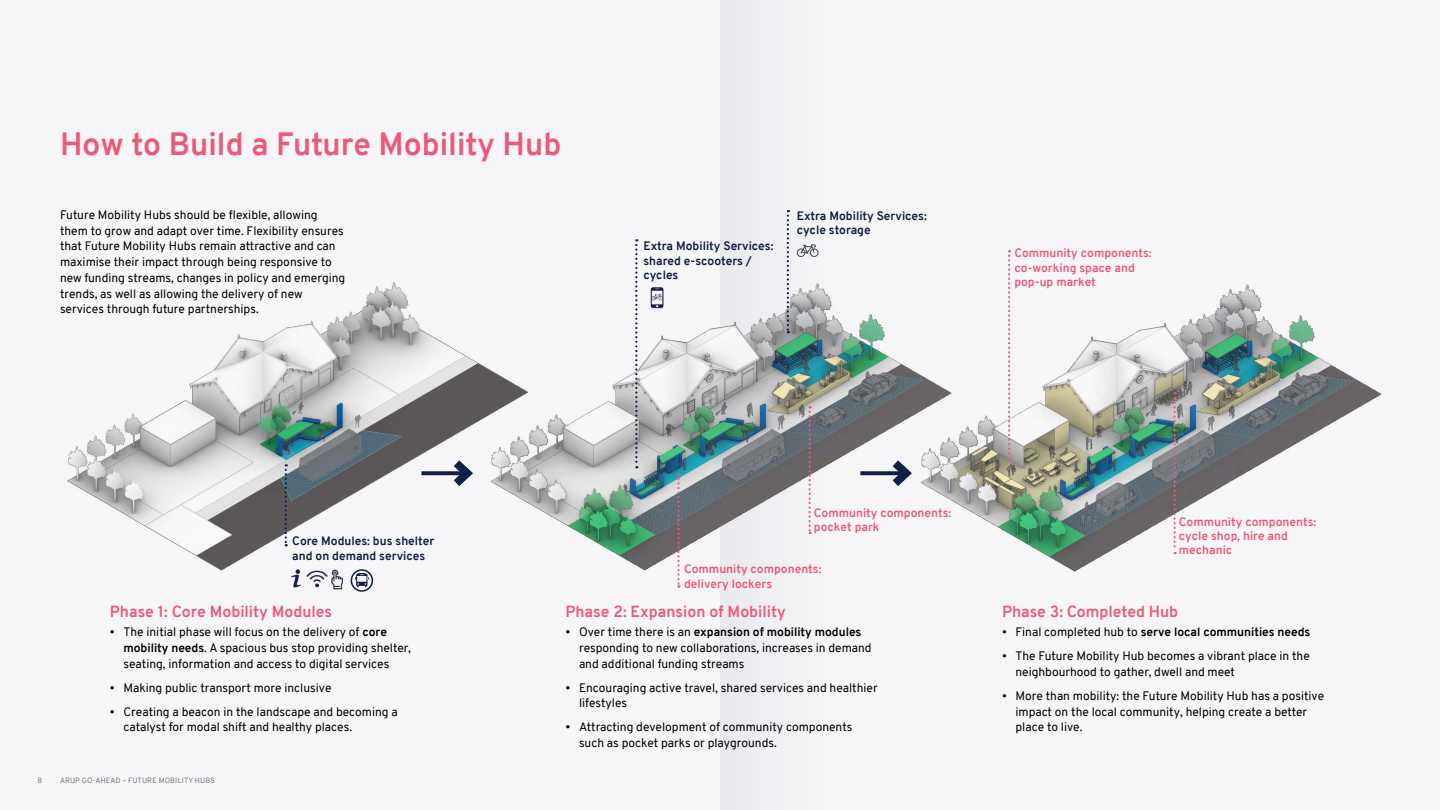
<style>
.page{position:relative;width:1440px;height:810px;background:#f6f6f8}
.page>*{position:absolute;margin:0;border:0;box-sizing:border-box;transform-origin:0 0}
.t1{font:700 31.5px "Overpass";color:#eb5a7b}
.t2{font:700 15.75px "Overpass";color:#eb5a7b}
.t3{font:12px/15.8px "Overpass";color:#000}
.t4{font:700 12px/14.4px "Overpass";color:#eb5a7b}
.t5{font:700 12px/14.4px "Overpass";color:#101f44}
.t6{font:700 12px "Overpass";color:#000}
.t7{font:7.5px "Overpass";letter-spacing:.01em;color:#75787b}
.s1{font-weight:700}
.s2{font-weight:400}
</style>
<div class="page">
<img style="left:555px;top:279px;width:334px;height:294px">
<img style="left:67px;top:282px;width:488px;height:293px">
<img style="left:889px;top:283px;width:493px;height:289px">
<svg style="left:422px;top:471px;width:23px;height:4px"></svg>
<svg style="left:445px;top:452px;width:34px;height:42px"></svg>
<svg style="left:860px;top:471px;width:24px;height:4px"></svg>
<svg style="left:884px;top:452px;width:34px;height:42px"></svg>
<div style="left:351px;top:569px;width:22px;height:23px;border:2px solid #101f44;border-radius:50%"></div>
<svg style="left:355px;top:572px;width:14px;height:15px"></svg>
<img style="left:285px;top:567px;width:23px;height:21px">
<img style="left:328px;top:568px;width:20px;height:22px">
<img style="left:306px;top:568px;width:22px;height:20px">
<svg style="left:285px;top:464px;width:2px;height:82px"></svg>
<svg style="left:787px;top:210px;width:2px;height:123px"></svg>
<img style="left:796px;top:244px;width:23px;height:13px">
<svg style="left:635px;top:239px;width:3px;height:229px"></svg>
<img style="left:646px;top:286px;width:22px;height:23px">
<svg style="left:652px;top:292px;width:11px;height:11px"></svg>
<svg style="left:808px;top:406px;width:3px;height:128px"></svg>
<svg style="left:1008px;top:250px;width:2px;height:210px"></svg>
<svg style="left:1173px;top:392px;width:3px;height:162px"></svg>
<svg style="left:677px;top:473px;width:3px;height:115px"></svg>
<h1 class="t1" style="left:60px;top:121px;width:503px">How to Build a Future Mobility Hub</h1>
<p class="t3" style="left:60px;top:207px;width:287px">Future Mobility Hubs should be flexible, allowing them to grow and adapt over time. Flexibility ensures that Future Mobility Hubs remain attractive and can maximise their impact through being responsive to new funding streams, changes in policy and emerging trends, as well as allowing the delivery of new services through future partnerships.</p>
<p class="t5" style="left:643px;top:239px;width:132px">Extra Mobility Services: shared e-scooters / cycles</p>
<p class="t5" style="left:797px;top:208px;width:132px">Extra Mobility Services: cycle storage</p>
<p class="t4" style="left:1014px;top:246px;width:139px">Community components: co-working space and pop-up market</p>
<p class="t5" style="left:292px;top:534px;width:144px">Core Modules: bus shelter and on demand services</p>
<h2 class="t2" style="left:110px;top:601px;width:224px">Phase 1: Core Mobility Modules</h2>
<p class="t3" style="left:123px;top:624px;width:289px;text-indent:-14px">• The initial phase will focus on the delivery of <span class="s1">core mobility needs</span>. A spacious bus stop providing shelter, seating, information and access to digital services</p>
<p class="t3" style="left:110px;top:680px;width:223px">• Making public transport more inclusive</p>
<p class="t3" style="left:123px;top:704px;width:276px;text-indent:-14px">• Creating a beacon in the landscape and becoming a catalyst for modal shift and healthy places.</p>
<p class="t7" style="left:38px;top:775px;width:6px">8</p>
<p class="t7" style="left:60px;top:775px;width:156px">ARUP GO-AHEAD – FUTURE MOBILITY HUBS</p>
<p class="t4" style="left:814px;top:506px;width:139px">Community components: pocket park</p>
<p class="t4" style="left:684px;top:562px;width:139px">Community components: delivery lockers</p>
<h2 class="t2" style="left:566px;top:601px;width:222px">Phase 2: Expansion of Mobility</h2>
<p class="t3" style="left:579px;top:624px;width:294px;text-indent:-14px">• Over time there is an <span class="s1">expansion of mobility modules </span>responding to new collaborations, increases in demand and additional funding streams</p>
<p class="t3" style="left:579px;top:680px;width:300px;text-indent:-14px">• Encouraging active travel, shared services and healthier lifestyles</p>
<p class="t3" style="left:579px;top:719px;width:275px;text-indent:-14px">• Attracting development of community components such as pocket parks or playgrounds.</p>
<p class="t4" style="left:1179px;top:514px;width:139px">Community components: cycle shop, hire and mechanic</p>
<h2 class="t2" style="left:1002px;top:601px;width:178px">Phase 3: Completed Hub</h2>
<p class="t6" style="left:1002px;top:623px;width:310px"><span class="s2">• Final completed hub to</span> serve local communities needs</p>
<p class="t3" style="left:1016px;top:648px;width:296px;text-indent:-14px">• The Future Mobility Hub becomes a vibrant place in the neighbourhood to gather, dwell and meet</p>
<p class="t3" style="left:1016px;top:688px;width:310px;text-indent:-14px">• More than mobility: the Future Mobility Hub has a positive impact on the local community, helping create a better place to live.</p>
</div>
